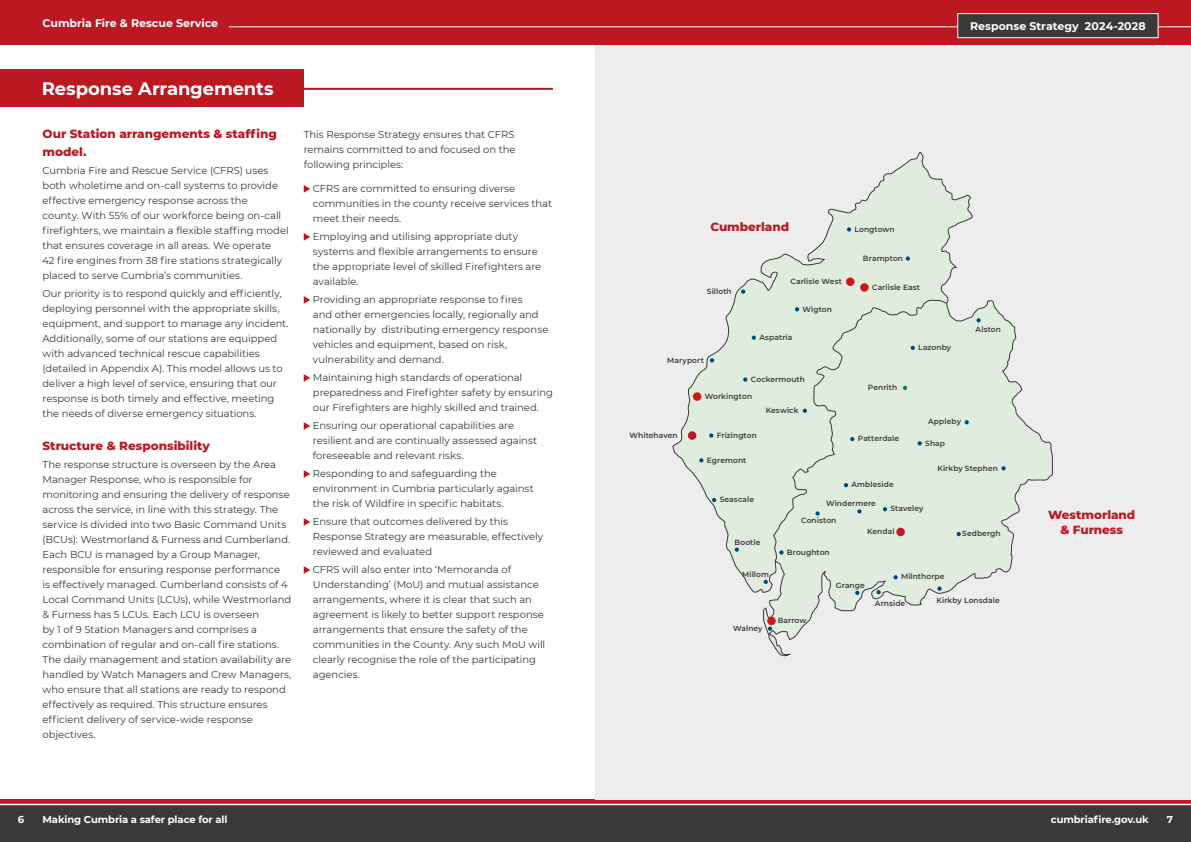
<style>
.page{position:relative;width:1191px;height:842px;background:#fff}
.page>*{position:absolute;margin:0;border:0;box-sizing:border-box;transform-origin:0 0}
.t1{font:700 18px "Montserrat";letter-spacing:-.005em;color:#fff}
.t2{font:800 12px/18px "Montserrat";color:#bb1822}
.t3{font:700 11px "Montserrat";color:#fff}
.t4{font:10px/15px "Montserrat";letter-spacing:-.005em;color:#393938}
.t5{font:700 10px "Montserrat";letter-spacing:-.01em;color:#fff}
.t6{font:600 7.5px "Montserrat";letter-spacing:.01em;color:#393938}
</style>
<div class="page">
<div style="left:595px;top:0;width:596px;height:45px;background:#bb1822"></div>
<div style="left:0;top:0;width:595px;height:45px;background:#bb1822"></div>
<hr style="left:229px;top:26px;width:962px;height:1px;background:#fff">
<div style="left:957px;top:14px;width:201px;height:24px;background:#393938"></div>
<div style="left:957px;top:13px;width:201px;height:25px;border:1px solid #fff"></div>
<svg style="left:0;top:800px;width:1191px;height:4px;background:#bf2730"></svg>
<div style="left:0;top:805px;width:1191px;height:37px;background:#393938"></div>
<div style="left:595px;top:45px;width:596px;height:755px;background:#ededed"></div>
<svg style="left:672px;top:151px;width:381px;height:505px"></svg>
<div style="left:0;top:69px;width:304px;height:37px;background:#bb1822"></div>
<hr style="left:298px;top:88px;width:255px;height:2px;background:#bb1822">
<svg style="left:304px;top:185px;width:6px;height:8px"></svg>
<svg style="left:304px;top:233px;width:6px;height:8px"></svg>
<svg style="left:304px;top:296px;width:6px;height:8px"></svg>
<svg style="left:304px;top:374px;width:6px;height:8px"></svg>
<svg style="left:304px;top:422px;width:6px;height:8px"></svg>
<svg style="left:304px;top:470px;width:6px;height:8px"></svg>
<svg style="left:304px;top:518px;width:6px;height:8px"></svg>
<svg style="left:304px;top:566px;width:6px;height:8px"></svg>
<div style="left:773px;top:300px;width:174px;height:261px;background:#e0ecde"></div>
<svg style="left:847px;top:227px;width:4px;height:5px"></svg>
<svg style="left:910px;top:346px;width:5px;height:4px"></svg>
<svg style="left:850px;top:437px;width:4px;height:4px"></svg>
<svg style="left:844px;top:483px;width:4px;height:4px"></svg>
<svg style="left:768px;top:626px;width:4px;height:5px"></svg>
<svg style="left:763px;top:580px;width:5px;height:4px"></svg>
<div style="left:767px;top:617px;width:8px;height:8px;background:#cd1719;border-radius:50%"></div>
<svg style="left:917px;top:441px;width:5px;height:4px"></svg>
<svg style="left:883px;top:507px;width:4px;height:4px"></svg>
<svg style="left:857px;top:509px;width:4px;height:4px"></svg>
<svg style="left:876px;top:590px;width:4px;height:4px"></svg>
<svg style="left:893px;top:575px;width:4px;height:4px"></svg>
<svg style="left:779px;top:550px;width:4px;height:5px"></svg>
<svg style="left:734px;top:547px;width:5px;height:5px"></svg>
<svg style="left:712px;top:498px;width:4px;height:4px"></svg>
<svg style="left:699px;top:458px;width:4px;height:4px"></svg>
<svg style="left:709px;top:433px;width:4px;height:5px"></svg>
<svg style="left:710px;top:358px;width:4px;height:4px"></svg>
<svg style="left:741px;top:289px;width:4px;height:5px"></svg>
<svg style="left:751px;top:336px;width:5px;height:4px"></svg>
<svg style="left:795px;top:307px;width:4px;height:4px"></svg>
<svg style="left:743px;top:377px;width:4px;height:5px"></svg>
<div style="left:693px;top:392px;width:8px;height:9px;background:#cd1719;border-radius:50%"></div>
<div style="left:860px;top:283px;width:8px;height:9px;background:#cd1719;border-radius:50%"></div>
<div style="left:846px;top:277px;width:8px;height:9px;background:#cd1719;border-radius:50%"></div>
<div style="left:688px;top:431px;width:8px;height:9px;background:#bb1822;border-radius:50%"></div>
<svg style="left:802px;top:409px;width:5px;height:4px"></svg>
<svg style="left:815px;top:511px;width:4px;height:5px"></svg>
<svg style="left:855px;top:591px;width:4px;height:4px"></svg>
<svg style="left:937px;top:586px;width:4px;height:5px"></svg>
<svg style="left:956px;top:532px;width:4px;height:4px"></svg>
<div style="left:896px;top:528px;width:9px;height:8px;background:#bb1822;border-radius:50%"></div>
<svg style="left:976px;top:318px;width:4px;height:4px"></svg>
<svg style="left:905px;top:256px;width:5px;height:5px"></svg>
<svg style="left:964px;top:420px;width:4px;height:4px"></svg>
<svg style="left:903px;top:386px;width:4px;height:4px"></svg>
<svg style="left:1001px;top:466px;width:4px;height:4px"></svg>
<p class="t3" style="left:43px;top:15px;width:177px">Cumbria Fire &amp; Rescue Service</p>
<p class="t3" style="left:970px;top:18px;width:177px">Response Strategy 2024-2028</p>
<h1 class="t1" style="left:42px;top:76px;width:233px">Response Arrangements</h1>
<p class="t2" style="left:43px;top:124px;width:236px">Our Station arrangements &amp; staffing model.</p>
<p class="t4" style="left:43px;top:163px;width:248px">Cumbria Fire and Rescue Service (CFRS) uses both wholetime and on-call systems to provide effective emergency response across the<br>county. With 55% of our workforce being on-call firefighters, we maintain a flexible staffing model that ensures coverage in all areas. We operate<br>42 fire engines from 38 fire stations strategically placed to serve Cumbria’s communities.</p>
<p class="t4" style="left:43px;top:286px;width:248px">Our priority is to respond quickly and efficiently, deploying personnel with the appropriate skills, equipment, and support to manage any incident.<br>Additionally, some of our stations are equipped with advanced technical rescue capabilities (detailed in Appendix A). This model allows us to deliver a high level of service, ensuring that our response is both timely and effective, meeting the needs of diverse emergency situations.</p>
<p class="t2" style="left:43px;top:436px;width:169px">Structure &amp; Responsibility</p>
<p class="t4" style="left:43px;top:457px;width:250px">The response structure is overseen by the Area Manager Response, who is responsible for monitoring and ensuring the delivery of response across the service, in line with this strategy. The service is divided into two Basic Command Units (BCUs): Westmorland &amp; Furness and Cumberland.<br>Each BCU is managed by a Group Manager, responsible for ensuring response performance<br>is effectively managed. Cumberland consists of 4<br>Local Command Units (LCUs), while Westmorland &amp; Furness has 5 LCUs. Each LCU is overseen<br>by 1 of 9 Station Managers and comprises a combination of regular and on-call fire stations.<br>The daily management and station availability are handled by Watch Managers and Crew Managers, who ensure that all stations are ready to respond effectively as required. This structure ensures efficient delivery of service-wide response objectives.</p>
<p class="t4" style="left:304px;top:127px;width:213px;text-align:justify">This Response Strategy ensures that CFRS remains committed to and focused on the following principles:</p>
<p class="t4" style="left:313px;top:181px;width:241px">CFRS are committed to ensuring diverse communities in the county receive services that meet their needs.</p>
<p class="t4" style="left:313px;top:229px;width:230px">Employing and utilising appropriate duty systems and flexible arrangements to ensure the appropriate level of skilled Firefighters are available.</p>
<p class="t4" style="left:313px;top:292px;width:237px">Providing an appropriate response to fires<br>and other emergencies locally, regionally and nationally by distributing emergency response vehicles and equipment, based on risk, vulnerability and demand.</p>
<p class="t4" style="left:313px;top:370px;width:241px">Maintaining high standards of operational preparedness and Firefighter safety by ensuring our Firefighters are highly skilled and trained.</p>
<p class="t4" style="left:313px;top:418px;width:226px">Ensuring our operational capabilities are resilient and are continually assessed against foreseeable and relevant risks.</p>
<p class="t4" style="left:313px;top:466px;width:222px">Responding to and safeguarding the environment in Cumbria particularly against the risk of Wildfire in specific habitats.</p>
<p class="t4" style="left:313px;top:514px;width:232px">Ensure that outcomes delivered by this<br>Response Strategy are measurable, effectively reviewed and evaluated</p>
<p class="t4" style="left:313px;top:562px;width:234px">CFRS will also enter into ‘Memoranda of Understanding’ (MoU) and mutual assistance arrangements, where it is clear that such an agreement is likely to better support response arrangements that ensure the safety of the communities in the County. Any such MoU will clearly recognise the role of the participating agencies.</p>
<p class="t2" style="left:710px;top:217px;width:80px">Cumberland</p>
<p class="t6" style="left:707px;top:286px;width:26px">Silloth</p>
<p class="t6" style="left:667px;top:355px;width:38px">Maryport</p>
<p class="t6" style="left:790px;top:276px;width:53px">Carlisle West</p>
<p class="t6" style="left:759px;top:332px;width:34px">Aspatria</p>
<p class="t6" style="left:802px;top:303px;width:31px">Wigton</p>
<p class="t6" style="left:751px;top:374px;width:56px">Cockermouth</p>
<p class="t6" style="left:705px;top:391px;width:49px">Workington</p>
<p class="t6" style="left:629px;top:430px;width:49px">Whitehaven</p>
<p class="t6" style="left:717px;top:430px;width:42px">Frizington</p>
<p class="t6" style="left:707px;top:454px;width:41px">Egremont</p>
<p class="t6" style="left:765px;top:405px;width:34px">Keswick</p>
<p class="t6" style="left:854px;top:224px;width:42px">Longtown</p>
<p class="t6" style="left:863px;top:253px;width:42px">Brampton</p>
<p class="t6" style="left:872px;top:282px;width:50px">Carlisle East</p>
<p class="t6" style="left:868px;top:382px;width:31px">Penrith</p>
<p class="t6" style="left:858px;top:433px;width:43px">Patterdale</p>
<p class="t6" style="left:918px;top:342px;width:34px">Lazonby</p>
<p class="t6" style="left:975px;top:324px;width:27px">Alston</p>
<p class="t6" style="left:928px;top:416px;width:34px">Appleby</p>
<p class="t6" style="left:925px;top:437px;width:21px">Shap</p>
<p class="t6" style="left:851px;top:479px;width:44px">Ambleside</p>
<p class="t6" style="left:937px;top:462px;width:62px">Kirkby Stephen</p>
<p class="t6" style="left:719px;top:494px;width:36px">Seascale</p>
<p class="t6" style="left:734px;top:537px;width:27px">Bootle</p>
<p class="t6" style="left:742px;top:569px;width:28px">Millom</p>
<p class="t6" style="left:733px;top:623px;width:31px">Walney</p>
<p class="t6" style="left:826px;top:498px;width:51px">Windermere</p>
<p class="t6" style="left:801px;top:515px;width:37px">Coniston</p>
<p class="t6" style="left:890px;top:503px;width:34px">Staveley</p>
<p class="t6" style="left:787px;top:547px;width:44px">Broughton</p>
<p class="t6" style="left:867px;top:526px;width:29px">Kendal</p>
<p class="t6" style="left:962px;top:528px;width:40px">Sedbergh</p>
<p class="t6" style="left:777px;top:615px;width:30px">Barrow</p>
<p class="t6" style="left:836px;top:580px;width:30px">Grange</p>
<p class="t6" style="left:901px;top:571px;width:45px">Milnthorpe</p>
<p class="t6" style="left:875px;top:598px;width:32px">Arnside</p>
<p class="t6" style="left:936px;top:595px;width:65px">Kirkby Lonsdale</p>
<p class="t2" style="left:1048px;top:507px;width:89px;line-height:15px;text-align:center">Westmorland &amp; Furness</p>
<p class="t5" style="left:18px;top:812px;width:8px">6</p>
<p class="t5" style="left:43px;top:812px;width:186px">Making Cumbria a safer place for all</p>
<p class="t5" style="left:1050px;top:812px;width:99px">cumbriafire.gov.uk</p>
<p class="t5" style="left:1166px;top:812px;width:8px">7</p>
</div>
